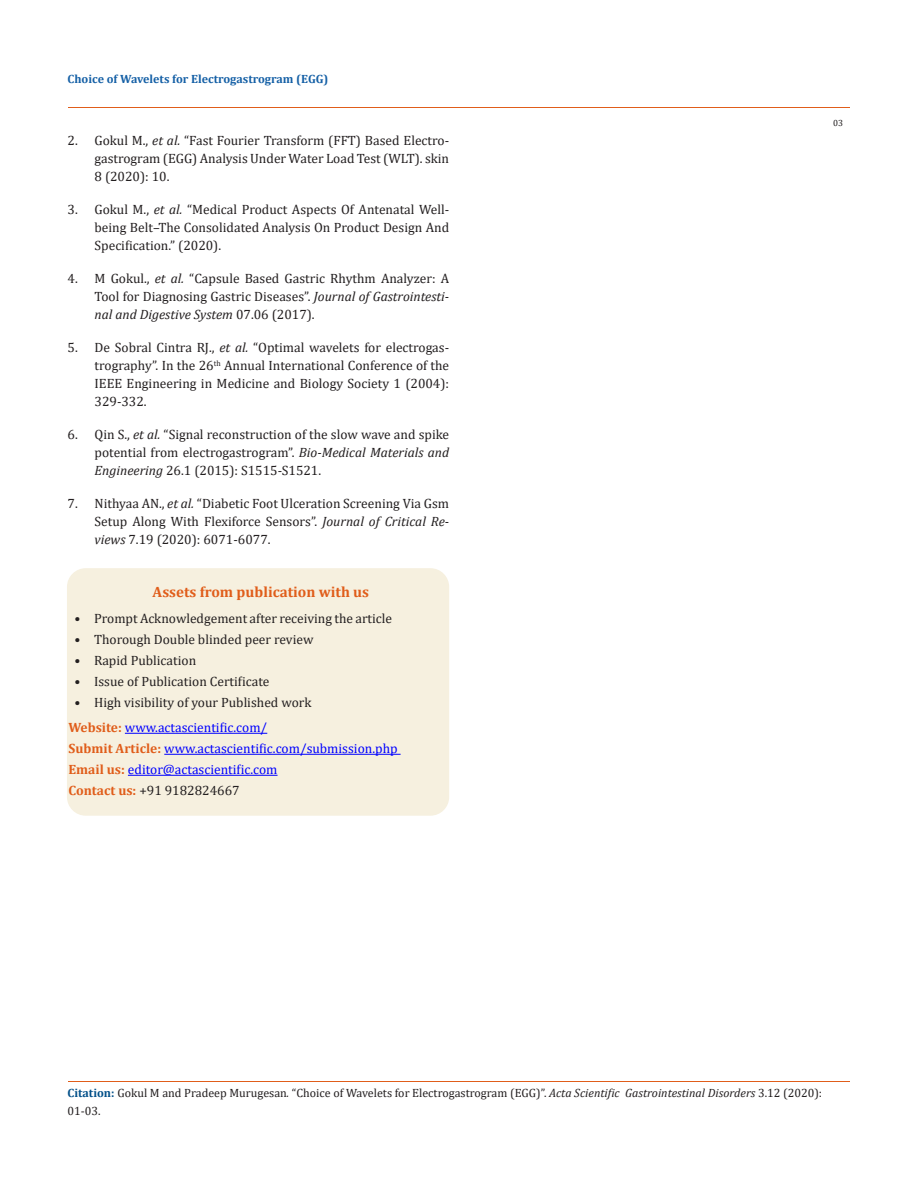
<style>
.page{position:relative;width:917px;height:1188px;background:#fff}
.page>*{position:absolute;margin:0;border:0;box-sizing:border-box;transform-origin:0 0}
.t1{font:700 15px "Cambria";color:#e05d1a}
.t2{font:13.5px/18px "Cambria";color:#231f20;text-align:justify}
.t3{font:13.5px "Cambria";color:#00f}
.t4{font:12px/18px "Cambria";color:#231f20}
.t5{font:700 12px "Cambria";color:#1560a6}
.t6{font:9px "Cambria";color:#231f20}
.s1{font-style:italic}
.s2{font-weight:700;color:#e05d1a}
.s3{font-weight:700;color:#035089}
</style>
<div class="page">
<div style="left:68px;top:569px;width:380px;height:246px;background:#f6f0df;border-radius:18px"></div>
<div style="left:67px;top:568px;width:382px;height:248px;border:2px solid #f6f0df;border-radius:18px"></div>
<hr style="left:125px;top:733px;width:142px;height:1px;background:#00f">
<hr style="left:164px;top:754px;width:236px;height:1px;background:#00f">
<hr style="left:128px;top:775px;width:149px;height:1px;background:#00f">
<hr style="left:68px;top:108px;width:781px;height:1px;background:#e05d1a">
<hr style="left:68px;top:1081px;width:781px;height:1px;background:#e05d1a">
<p class="t5" style="left:68px;top:70px;width:262px">Choice of Wavelets for Electrogastrogram (EGG)</p>
<p class="t2" style="left:94px;top:132px;width:356px;text-indent:-27px">2. Gokul M., <span class="s1">et al.</span> “Fast Fourier Transform (FFT) Based Electro&shy;gastrogram (EGG) Analysis Under Water Load Test (WLT). skin 8 (2020): 10.</p>
<p class="t2" style="left:94px;top:201px;width:356px;text-indent:-27px">3. Gokul M., <span class="s1">et al.</span> “Medical Product Aspects Of Antenatal Well&shy;being Belt–The Consolidated Analysis On Product Design And Specification.” (2020).</p>
<p class="t2" style="left:94px;top:270px;width:356px;text-indent:-27px">4. M Gokul., <span class="s1">et al.</span> “Capsule Based Gastric Rhythm Analyzer: A Tool for Diagnosing Gastric Diseases”. <span class="s1">Journal of Gastrointesti&shy;nal and Digestive System</span> 07.06 (2017).</p>
<p class="t2" style="left:94px;top:339px;width:356px;text-indent:-27px">5. De Sobral Cintra RJ., <span class="s1">et al.</span> “Optimal wavelets for electrogas&shy;trography”. In the 26<sup>th</sup> Annual International Conference of the IEEE Engineering in Medicine and Biology Society 1 (2004):<br>329-332.</p>
<p class="t2" style="left:94px;top:426px;width:356px;text-indent:-27px">6. Qin S., <span class="s1">et al.</span> “Signal reconstruction of the slow wave and spike potential from electrogastrogram”. <span class="s1">Bio-Medical Materials and Engineering</span> 26.1 (2015): S1515-S1521.</p>
<p class="t2" style="left:94px;top:495px;width:356px;text-indent:-27px">7. Nithyaa AN., <span class="s1">et al.</span> “Diabetic Foot Ulceration Screening Via Gsm Setup Along With Flexiforce Sensors”. <span class="s1">Journal of Critical Re&shy;views</span> 7.19 (2020): 6071-6077.</p>
<p class="t1" style="left:153px;top:581px;width:218px">Assets from publication with us</p>
<p class="t2" style="left:75px;top:609px;width:319px">• Prompt Acknowledgement after receiving the article</p>
<p class="t2" style="left:75px;top:630px;width:240px">• Thorough Double blinded peer review</p>
<p class="t2" style="left:75px;top:651px;width:123px">• Rapid Publication</p>
<p class="t2" style="left:75px;top:672px;width:196px">• Issue of Publication Certificate</p>
<p class="t2" style="left:75px;top:693px;width:238px">• High visibility of your Published work</p>
<p class="t3" style="left:68px;top:720px;width:200px"><span class="s2">Website:</span> www.actascientific.com/</p>
<p class="t3" style="left:68px;top:741px;width:330px"><span class="s2">Submit Article:</span> www.actascientific.com/submission.php</p>
<p class="t3" style="left:68px;top:762px;width:210px"><span class="s2">Email us:</span> editor@actascientific.com</p>
<p class="t2" style="left:68px;top:782px;width:173px"><span class="s2">Contact us:</span> +91 9182824667</p>
<p class="t6" style="left:833px;top:118px;width:11px">03</p>
<p class="t4" style="left:68px;top:1084px;width:756px"><span class="s3">Citation:</span> Gokul M and Pradeep Murugesan<span class="s1">.</span> “Choice of Wavelets for Electrogastrogram (EGG)”. <span class="s1">Acta Scientific Gastrointestinal Disorders</span> 3.12 (2020):<br>01-03.</p>
</div>
